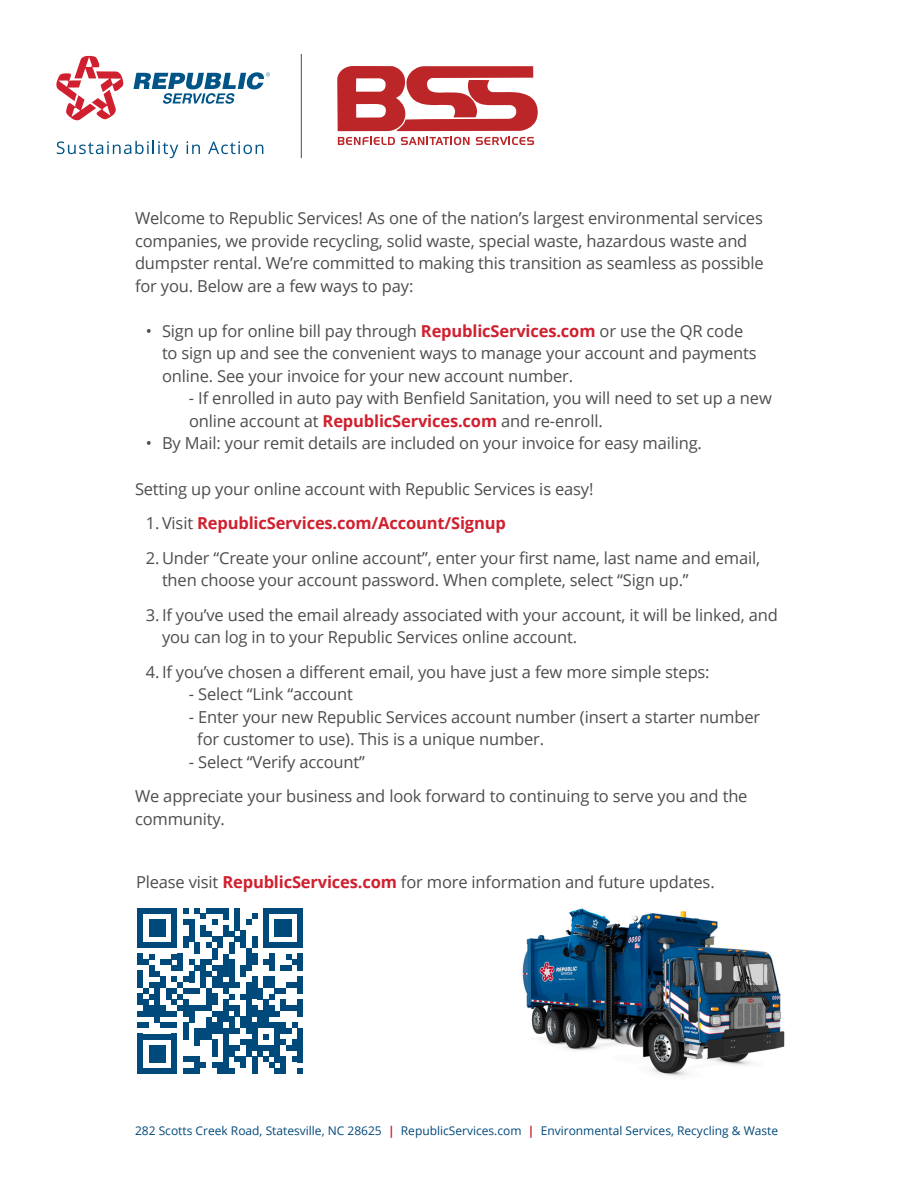
<style>
.page{position:relative;width:918px;height:1188px;background:#fff}
.page>*{position:absolute;margin:0;border:0;box-sizing:border-box;transform-origin:0 0}
.t1{font:16.5px/22.5px "Open Sans";letter-spacing:-.01em;color:#4d4d4f}
.t2{font:16.5px "Open Sans";letter-spacing:-.01em;color:#4b4c4d}
.t3{font:700 16.5px "Open Sans";letter-spacing:-.01em;color:#d0202f}
.Paragraph_Style1{font:12px "Open Sans";color:#00497b}
.s1{font-weight:700;color:#d0202f}
.s2{font-weight:400;color:#4d4d4f}
</style>
<div class="page">
<svg style="left:57px;top:141px;width:121px;height:17px"></svg>
<svg style="left:187px;top:141px;width:13px;height:13px"></svg>
<svg style="left:208px;top:141px;width:55px;height:13px"></svg>
<svg style="left:56px;top:55px;width:68px;height:66px"></svg>
<svg style="left:133px;top:72px;width:137px;height:32px"></svg>
<hr style="left:301px;top:54px;width:1px;height:104px;background:#4d4d4f">
<svg style="left:337px;top:66px;width:201px;height:65px"></svg>
<svg style="left:338px;top:137px;width:57px;height:8px"></svg>
<svg style="left:401px;top:137px;width:69px;height:8px"></svg>
<svg style="left:476px;top:137px;width:58px;height:8px"></svg>
<img style="left:522px;top:908px;width:263px;height:168px">
<div style="left:137px;top:908px;width:6px;height:11px;background:#00497b"></div>
<div style="left:137px;top:919px;width:6px;height:12px;background:#00497b"></div>
<div style="left:137px;top:931px;width:6px;height:17px;background:#00497b"></div>
<div style="left:137px;top:1034px;width:6px;height:40px;background:#00497b"></div>
<div style="left:149px;top:919px;width:5px;height:12px;background:#00497b"></div>
<div style="left:149px;top:1045px;width:5px;height:17px;background:#00497b"></div>
<div style="left:154px;top:919px;width:6px;height:12px;background:#00497b"></div>
<div style="left:154px;top:1045px;width:6px;height:17px;background:#00497b"></div>
<div style="left:160px;top:919px;width:6px;height:12px;background:#00497b"></div>
<svg style="left:149px;top:931px;width:17px;height:5px"></svg>
<div style="left:160px;top:1045px;width:6px;height:17px;background:#00497b"></div>
<svg style="left:143px;top:908px;width:29px;height:6px"></svg>
<svg style="left:143px;top:942px;width:29px;height:6px"></svg>
<svg style="left:143px;top:1034px;width:29px;height:5px"></svg>
<svg style="left:143px;top:1068px;width:29px;height:6px"></svg>
<div style="left:172px;top:908px;width:5px;height:11px;background:#00497b"></div>
<div style="left:172px;top:919px;width:5px;height:12px;background:#00497b"></div>
<div style="left:172px;top:931px;width:5px;height:17px;background:#00497b"></div>
<div style="left:172px;top:1034px;width:5px;height:40px;background:#00497b"></div>
<svg style="left:183px;top:908px;width:6px;height:17px"></svg>
<div style="left:183px;top:936px;width:6px;height:12px;background:#00497b"></div>
<div style="left:183px;top:1022px;width:6px;height:17px;background:#00497b"></div>
<div style="left:189px;top:919px;width:6px;height:12px;background:#00497b"></div>
<div style="left:189px;top:931px;width:6px;height:11px;background:#00497b"></div>
<div style="left:195px;top:942px;width:5px;height:12px;background:#00497b"></div>
<div style="left:195px;top:1028px;width:5px;height:17px;background:#00497b"></div>
<div style="left:200px;top:1028px;width:6px;height:11px;background:#00497b"></div>
<svg style="left:183px;top:1057px;width:23px;height:17px"></svg>
<div style="left:206px;top:1017px;width:6px;height:22px;background:#00497b"></div>
<div style="left:212px;top:948px;width:5px;height:11px;background:#00497b"></div>
<svg style="left:137px;top:954px;width:80px;height:74px"></svg>
<div style="left:212px;top:1022px;width:5px;height:12px;background:#00497b"></div>
<div style="left:212px;top:1039px;width:5px;height:18px;background:#00497b"></div>
<svg style="left:212px;top:1062px;width:5px;height:6px"></svg>
<div style="left:217px;top:965px;width:6px;height:23px;background:#00497b"></div>
<div style="left:217px;top:1011px;width:6px;height:23px;background:#00497b"></div>
<div style="left:217px;top:1062px;width:6px;height:12px;background:#00497b"></div>
<div style="left:223px;top:954px;width:6px;height:23px;background:#00497b"></div>
<div style="left:223px;top:982px;width:6px;height:12px;background:#00497b"></div>
<div style="left:223px;top:999px;width:6px;height:23px;background:#00497b"></div>
<div style="left:223px;top:1028px;width:6px;height:46px;background:#00497b"></div>
<div style="left:229px;top:942px;width:6px;height:12px;background:#00497b"></div>
<div style="left:229px;top:959px;width:6px;height:29px;background:#00497b"></div>
<svg style="left:229px;top:1005px;width:6px;height:6px"></svg>
<div style="left:229px;top:1017px;width:6px;height:17px;background:#00497b"></div>
<div style="left:229px;top:1045px;width:6px;height:12px;background:#00497b"></div>
<svg style="left:229px;top:1068px;width:6px;height:6px"></svg>
<svg style="left:195px;top:908px;width:45px;height:40px"></svg>
<svg style="left:235px;top:982px;width:5px;height:6px"></svg>
<div style="left:235px;top:1005px;width:5px;height:12px;background:#00497b"></div>
<svg style="left:235px;top:1057px;width:5px;height:5px"></svg>
<div style="left:240px;top:931px;width:6px;height:17px;background:#00497b"></div>
<div style="left:240px;top:965px;width:6px;height:12px;background:#00497b"></div>
<svg style="left:229px;top:994px;width:17px;height:5px"></svg>
<div style="left:240px;top:1017px;width:6px;height:11px;background:#00497b"></div>
<svg style="left:235px;top:1028px;width:11px;height:23px"></svg>
<div style="left:240px;top:1057px;width:6px;height:11px;background:#00497b"></div>
<div style="left:246px;top:948px;width:6px;height:23px;background:#00497b"></div>
<div style="left:246px;top:982px;width:6px;height:52px;background:#00497b"></div>
<div style="left:246px;top:1039px;width:6px;height:18px;background:#00497b"></div>
<svg style="left:246px;top:914px;width:11px;height:11px"></svg>
<div style="left:252px;top:936px;width:5px;height:12px;background:#00497b"></div>
<div style="left:252px;top:954px;width:5px;height:11px;background:#00497b"></div>
<div style="left:252px;top:977px;width:5px;height:22px;background:#00497b"></div>
<div style="left:252px;top:1005px;width:5px;height:12px;background:#00497b"></div>
<div style="left:252px;top:1022px;width:5px;height:29px;background:#00497b"></div>
<div style="left:252px;top:1057px;width:5px;height:17px;background:#00497b"></div>
<div style="left:257px;top:988px;width:6px;height:11px;background:#00497b"></div>
<div style="left:257px;top:1011px;width:6px;height:17px;background:#00497b"></div>
<div style="left:257px;top:1045px;width:6px;height:12px;background:#00497b"></div>
<div style="left:263px;top:908px;width:6px;height:11px;background:#00497b"></div>
<div style="left:263px;top:919px;width:6px;height:12px;background:#00497b"></div>
<div style="left:263px;top:931px;width:6px;height:17px;background:#00497b"></div>
<svg style="left:263px;top:959px;width:6px;height:6px"></svg>
<div style="left:263px;top:977px;width:6px;height:11px;background:#00497b"></div>
<div style="left:263px;top:999px;width:6px;height:29px;background:#00497b"></div>
<div style="left:269px;top:954px;width:6px;height:17px;background:#00497b"></div>
<div style="left:269px;top:977px;width:6px;height:11px;background:#00497b"></div>
<div style="left:269px;top:1045px;width:6px;height:12px;background:#00497b"></div>
<div style="left:275px;top:919px;width:5px;height:12px;background:#00497b"></div>
<div style="left:275px;top:1022px;width:5px;height:40px;background:#00497b"></div>
<svg style="left:263px;top:1057px;width:17px;height:17px"></svg>
<div style="left:280px;top:919px;width:6px;height:12px;background:#00497b"></div>
<div style="left:280px;top:999px;width:6px;height:12px;background:#00497b"></div>
<div style="left:280px;top:1057px;width:6px;height:17px;background:#00497b"></div>
<div style="left:286px;top:919px;width:6px;height:12px;background:#00497b"></div>
<svg style="left:275px;top:931px;width:17px;height:5px"></svg>
<svg style="left:269px;top:908px;width:29px;height:6px"></svg>
<svg style="left:269px;top:942px;width:29px;height:6px"></svg>
<svg style="left:280px;top:954px;width:18px;height:17px"></svg>
<svg style="left:269px;top:982px;width:29px;height:17px"></svg>
<svg style="left:263px;top:1005px;width:35px;height:46px"></svg>
<div style="left:292px;top:1039px;width:6px;height:12px;background:#00497b"></div>
<svg style="left:292px;top:1057px;width:6px;height:5px"></svg>
<div style="left:298px;top:908px;width:5px;height:11px;background:#00497b"></div>
<div style="left:298px;top:919px;width:5px;height:12px;background:#00497b"></div>
<div style="left:298px;top:931px;width:5px;height:17px;background:#00497b"></div>
<div style="left:298px;top:954px;width:5px;height:17px;background:#00497b"></div>
<div style="left:298px;top:977px;width:5px;height:17px;background:#00497b"></div>
<div style="left:298px;top:999px;width:5px;height:18px;background:#00497b"></div>
<div style="left:298px;top:1028px;width:5px;height:34px;background:#00497b"></div>
<svg style="left:298px;top:1068px;width:5px;height:6px"></svg>
<p class="t1" style="left:135px;top:206px;width:630px">Welcome to Republic Services! As one of the nation’s largest environmental services companies, we provide recycling, solid waste, special waste, hazardous waste and dumpster rental. We’re committed to making this transition as seamless as possible for you. Below are a few ways to pay:</p>
<p class="t1" style="left:162px;top:319px;width:596px;text-indent:-16px">• Sign up for online bill pay through <span class="s1">RepublicServices.com</span> or use the QR code to sign up and see the convenient ways to manage your account and payments online. See your invoice for your new account number.</p>
<p class="t1" style="left:189px;top:386px;width:584px">- If enrolled in auto pay with Benfield Sanitation, you will need to set up a new online account at <span class="s1">RepublicServices.com</span> and re-enroll.</p>
<p class="t1" style="left:146px;top:431px;width:558px">• By Mail: your remit details are included on your invoice for easy mailing.</p>
<p class="t1" style="left:135px;top:477px;width:460px">Setting up your online account with Republic Services is easy!</p>
<p class="t3" style="left:146px;top:511px;width:362px"><span class="s2">1. Visit</span> RepublicServices.com/Account/Signup</p>
<p class="t1" style="left:162px;top:546px;width:600px;text-indent:-16px">2. Under “Create your online account”, enter your first name, last name and email, then choose your account password. When complete, select “Sign up.”</p>
<p class="t1" style="left:162px;top:603px;width:617px;text-indent:-16px">3. If you’ve used the email already associated with your account, it will be linked, and you can log in to your Republic Services online account.</p>
<p class="t1" style="left:146px;top:660px;width:565px">4. If you’ve chosen a different email, you have just a few more simple steps:</p>
<p class="t1" style="left:189px;top:682px;width:165px">- Select “Link “account</p>
<p class="t1" style="left:197px;top:705px;width:564px;text-indent:-8px">- Enter your new Republic Services account number (insert a starter number for customer to use). This is a unique number.</p>
<p class="t1" style="left:189px;top:750px;width:178px">- Select “Verify account”</p>
<p class="t1" style="left:135px;top:784px;width:614px">We appreciate your business and look forward to continuing to serve you and the community.</p>
<p class="t2" style="left:136px;top:871px;width:580px">Please visit <span class="s1">RepublicServices.com</span> for more information and future updates.</p>
<p class="Paragraph_Style1" style="left:135px;top:1123px;width:645px">282 Scotts Creek Road, Statesville, NC 28625 <span class="s1">|</span> RepublicServices.com <span class="s1">|</span> Environmental Services, Recycling &amp; Waste</p>
</div>
